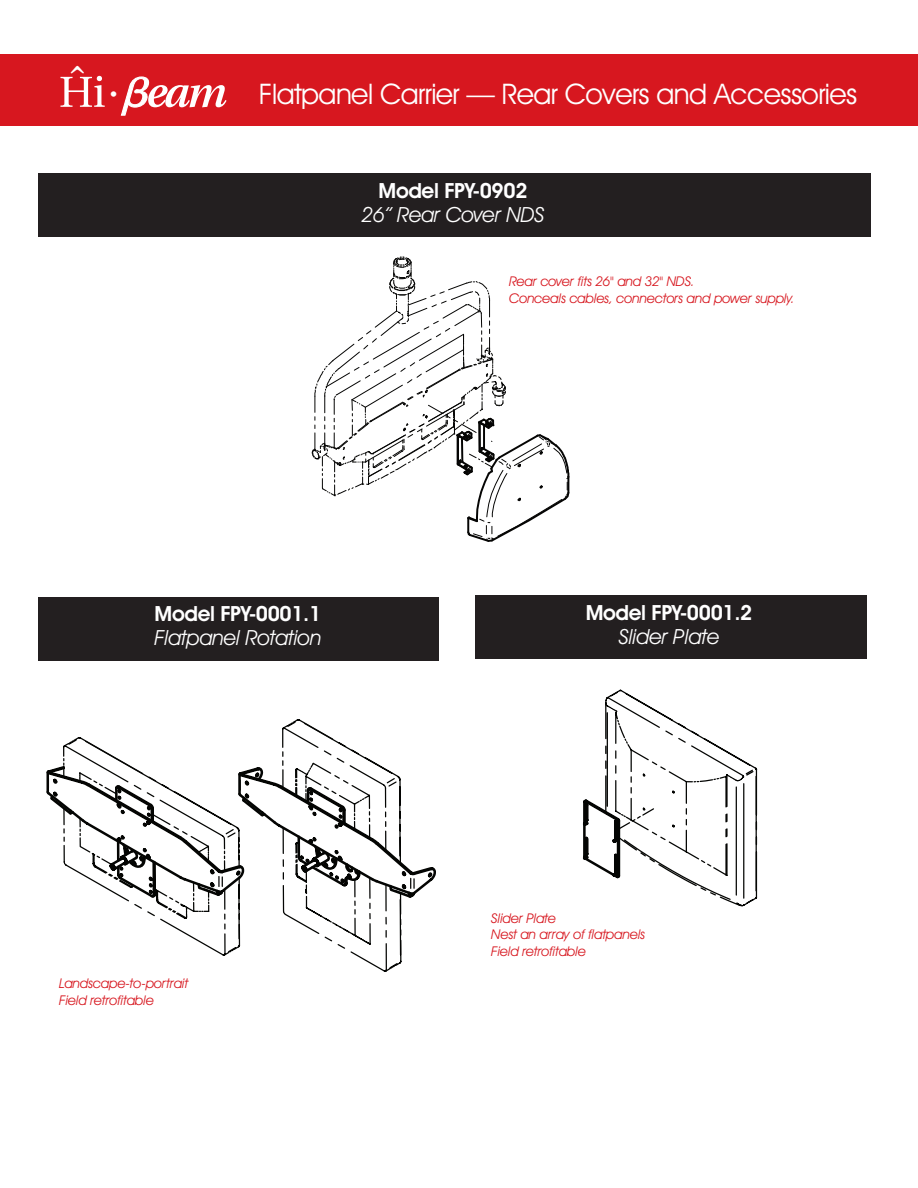
<style>
.page{position:relative;width:918px;height:1188px;background:#fff}
.page>*{position:absolute;margin:0;border:0;box-sizing:border-box;transform-origin:0 0}
.t1{font:43.35px "Utopia";color:#fff}
.t2{font:28.5px "Avant Garde IT Cby BT";letter-spacing:-.02em;color:#fff}
.t3{font:600 21px "Avant Garde IT Cby BT";letter-spacing:-.015em;color:#fff}
.t4{font:italic 21px "Avant Garde IT Cby BT";letter-spacing:-.015em;color:#fff}
.t5{font:italic 13.5px/16.5px "Avant Garde IT Cby BT";letter-spacing:-.015em;color:#d7171f}
.s1{font-family:"Universal Greekwith Math Pi"}
</style>
<div class="page">
<div style="left:0;top:54px;width:918px;height:72px;background:#d7171f"></div>
<svg style="left:60px;top:76px;width:45px;height:31px"></svg>
<svg style="left:120px;top:76px;width:107px;height:40px"></svg>
<div style="left:39px;top:174px;width:832px;height:63px;background:#231f20"></div>
<svg style="left:311px;top:256px;width:259px;height:286px"></svg>
<div style="left:38px;top:597px;width:400px;height:63px;background:#231f20"></div>
<div style="left:476px;top:596px;width:391px;height:63px;background:#231f20"></div>
<svg style="left:582px;top:689px;width:175px;height:218px"></svg>
<svg style="left:47px;top:719px;width:389px;height:253px"></svg>
<h1 class="t1" style="left:69px;top:64px;width:54px">ˆ <span class="s1">•</span></h1>
<h2 class="t2" style="left:259px;top:84px;width:600px">Flatpanel Carrier — Rear Covers and Accessories</h2>
<h3 class="t3" style="left:379px;top:183px;width:151px">Model FPY-0902</h3>
<h3 class="t4" style="left:362px;top:207px;width:184px">26” Rear Cover NDS</h3>
<p class="t5" style="left:509px;top:275px;width:287px">Rear cover fits 26" and 32" NDS.<br>Conceals cables, connectors and power supply.</p>
<h3 class="t3" style="left:155px;top:607px;width:168px">Model FPY-0001.1</h3>
<h3 class="t4" style="left:154px;top:631px;width:169px">Flatpanel Rotation</h3>
<h3 class="t3" style="left:586px;top:605px;width:168px">Model FPY-0001.2</h3>
<h3 class="t4" style="left:619px;top:629px;width:102px">Slider Plate</h3>
<p class="t5" style="left:491px;top:911px;width:155px">Slider Plate<br>Nest an array of flatpanels<br>Field retrofitable</p>
<p class="t5" style="left:59px;top:977px;width:130px">Landscape-to-portrait<br>Field retrofitable</p>
</div>
